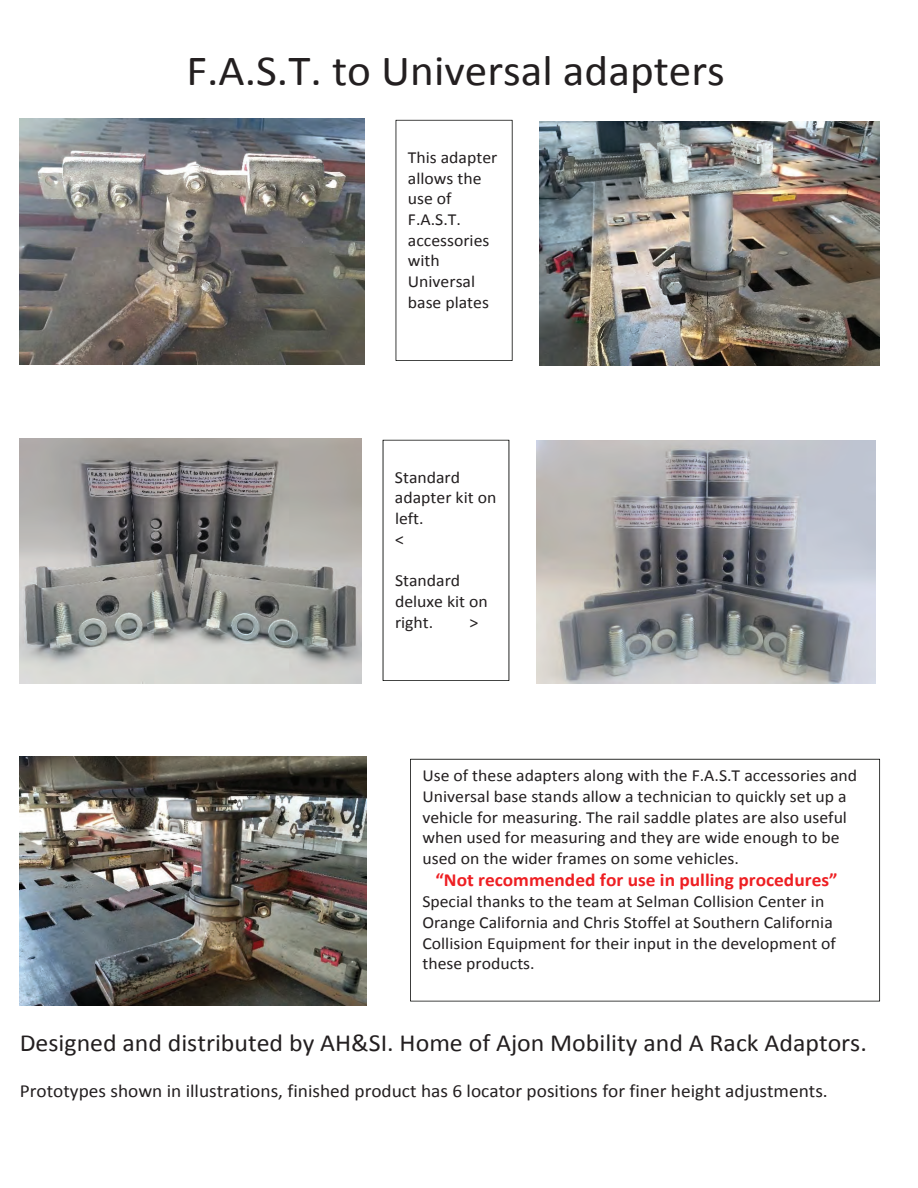
<style>
.page{position:relative;width:918px;height:1188px;background:#fff}
.page>*{position:absolute;margin:0;border:0;box-sizing:border-box;transform-origin:0 0}
.t1{font:43.2px "Calibri";color:#231f20;scale:1.05 1}
.t2{font:24.75px "Calibri";color:#231f20;scale:1.05 1}
.t3{font:18.45px "Calibri";color:#231f20;scale:1.05 1}
.t4{font:700 18.45px "Calibri";color:#ee1f23;scale:1.05 1}
.t5{font:16.95px/20.7px "Calibri";color:#231f20;scale:1.05 1}
</style>
<div class="page">
<img style="left:20px;top:118px;width:344px;height:247px">
<img style="left:539px;top:122px;width:340px;height:243px">
<img style="left:20px;top:439px;width:342px;height:244px">
<img style="left:537px;top:441px;width:338px;height:242px">
<img style="left:20px;top:757px;width:347px;height:248px">
<svg style="left:396px;top:120px;width:117px;height:241px"></svg>
<svg style="left:383px;top:440px;width:126px;height:241px"></svg>
<svg style="left:410px;top:759px;width:470px;height:242px"></svg>
<h1 class="t1" style="left:186px;top:43px;width:514px">F.A.S.T. to Universal adapters</h1>
<p class="t5" style="left:408px;top:147px;width:87px">This adapter allows the use of<br>F.A.S.T. accessories with<br>Universal base plates</p>
<p class="t5" style="left:395px;top:467px;width:98px">Standard adapter kit on left.<br>&lt;</p>
<p class="t5" style="left:395px;top:570px;width:90px">Standard deluxe kit on right.</p>
<p class="t5" style="left:469px;top:612px;width:10px">&gt;</p>
<p class="t5" style="left:422px;top:765px;width:416px">Use of these adapters along with the F.A.S.T accessories and Universal base stands allow a technician to quickly set up a vehicle for measuring. The rail saddle plates are also useful when used for measuring and they are wide enough to be used on the wider frames on some vehicles.</p>
<p class="t4" style="left:435px;top:868px;width:384px">“Not recommended for use in pulling procedures”</p>
<p class="t5" style="left:422px;top:891px;width:395px">Special thanks to the team at Selman Collision Center in Orange California and Chris Stoffel at Southern California Collision Equipment for their input in the development of these products.</p>
<h2 class="t2" style="left:20px;top:1027px;width:808px">Designed and distributed by AH&amp;SI. Home of Ajon Mobility and A Rack Adaptors.</h2>
<p class="t3" style="left:20px;top:1079px;width:771px">Prototypes shown in illustrations, finished product has 6 locator positions for finer height adjustments.</p>
</div>
